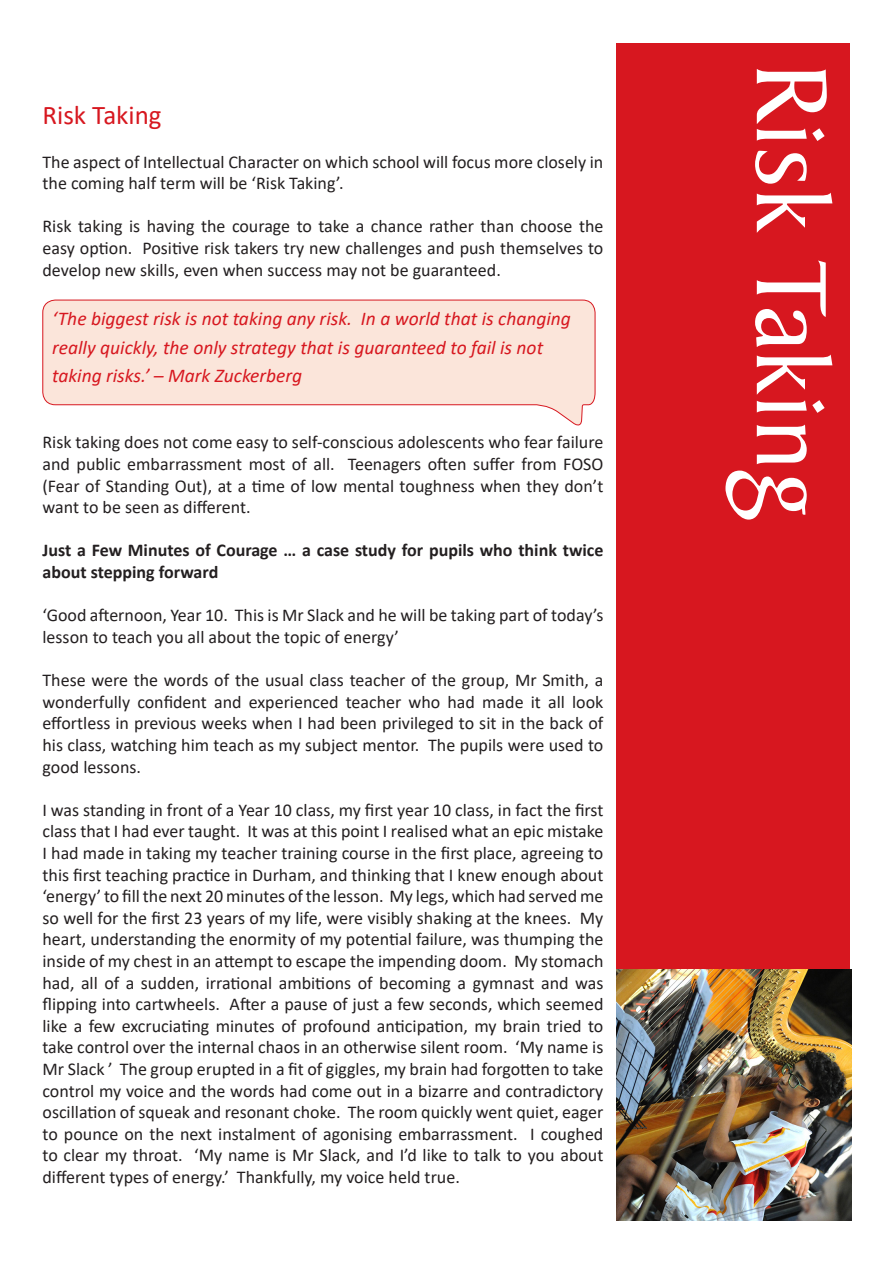
<style>
.page{position:relative;width:893px;height:1263px;background:#fff}
.page>*{position:absolute;margin:0;border:0;box-sizing:border-box;transform-origin:0 0}
.t1{font:108px "Baker Signet Std";color:#fff}
.t2{font:27px "Calibri";color:#d7171f}
.t3{font:italic 19.5px/28.5px "Calibri";color:#d7171f}
.t4{font:18px/21.6px "Calibri";color:#231f20;text-align:justify}
.t5{font:700 18px/21.6px "Calibri";color:#231f20}
</style>
<div class="page">
<svg style="left:42px;top:300px;width:554px;height:126px"></svg>
<div style="left:616px;top:43px;width:234px;height:1177px;background:#d7171f"></div>
<img style="left:617px;top:969px;width:234px;height:251px">
<p class="t2" style="left:43px;top:97px;width:121px">Risk Taking</p>
<p class="t4" style="left:43px;top:150px;width:562px">The aspect of Intellectual Character on which school will focus more closely in the coming half term will be ‘Risk Taking’.</p>
<p class="t4" style="left:43px;top:215px;width:562px">Risk taking is having the courage to take a chance rather than choose the easy option. Positive risk takers try new challenges and push themselves to develop new skills, even when success may not be guaranteed.</p>
<p class="t3" style="left:52px;top:303px;width:520px">‘The biggest risk is not taking any risk. In a world that is changing really quickly, the only strategy that is guaranteed to fail is not taking risks.’ – Mark Zuckerberg</p>
<p class="t4" style="left:43px;top:431px;width:562px">Risk taking does not come easy to self-conscious adolescents who fear failure and public embarrassment most of all. Teenagers often suffer from FOSO (Fear of Standing Out), at a time of low mental toughness when they don’t want to be seen as different.</p>
<p class="t5" style="left:43px;top:539px;width:562px">Just a Few Minutes of Courage … a case study for pupils who think twice about stepping forward</p>
<p class="t4" style="left:43px;top:604px;width:562px">‘Good afternoon, Year 10. This is Mr Slack and he will be taking part of today’s lesson to teach you all about the topic of energy’</p>
<p class="t4" style="left:43px;top:669px;width:562px">These were the words of the usual class teacher of the group, Mr Smith, a wonderfully confident and experienced teacher who had made it all look effortless in previous weeks when I had been privileged to sit in the back of his class, watching him teach as my subject mentor. The pupils were used to good lessons.</p>
<p class="t4" style="left:43px;top:798px;width:562px">I was standing in front of a Year 10 class, my first year 10 class, in fact the first class that I had ever taught. It was at this point I realised what an epic mistake I had made in taking my teacher training course in the first place, agreeing to this first teaching practice in Durham, and thinking that I knew enough about ‘energy’ to fill the next 20 minutes of the lesson. My legs, which had served me so well for the first 23 years of my life, were visibly shaking at the knees. My heart, understanding the enormity of my potential failure, was thumping the inside of my chest in an attempt to escape the impending doom. My stomach had, all of a sudden, irrational ambitions of becoming a gymnast and was flipping into cartwheels. After a pause of just a few seconds, which seemed like a few excruciating minutes of profound anticipation, my brain tried to take control over the internal chaos in an otherwise silent room. ‘My name is Mr Slack ’ The group erupted in a fit of giggles, my brain had forgotten to take control my voice and the words had come out in a bizarre and contradictory oscillation of squeak and resonant choke. The room quickly went quiet, eager to pounce on the next instalment of agonising embarrassment. I coughed to clear my throat. ‘My name is Mr Slack, and I’d like to talk to you about different types of energy.’ Thankfully, my voice held true.</p>
<p class="t1" style="left:849px;top:64px;width:457px;rotate:90deg">Risk Taking</p>
</div>
